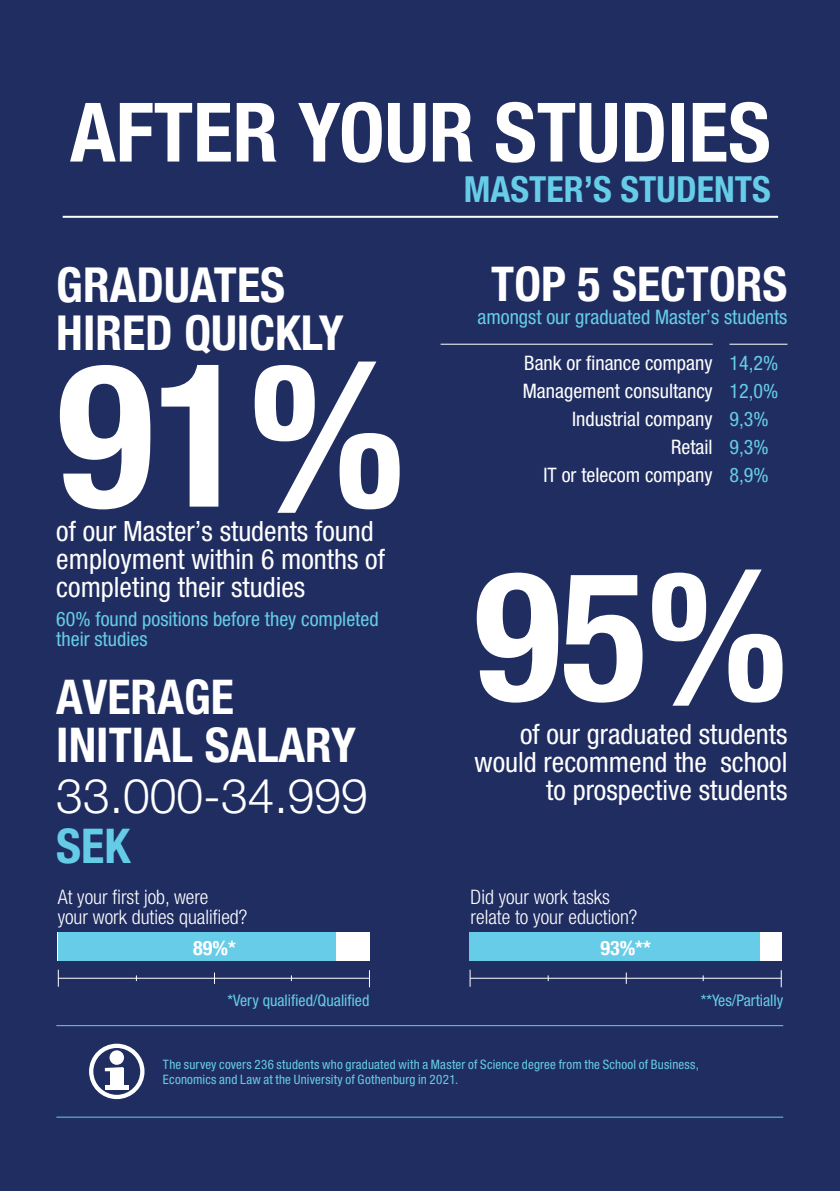
<style>
.page{position:relative;width:840px;height:1191px;background:#fff}
.page>*{position:absolute;margin:0;border:0;box-sizing:border-box;transform-origin:0 0}
.t1{font:700 condensed 200px "Helvetica Neue LT Pro";color:#fff}
.t2{font:700 condensed 180px "Helvetica Neue LT Pro";color:#fff}
.t3{font:700 condensed 82px "Helvetica Neue LT Pro";color:#fff}
.t4{font:700 condensed 48px "Helvetica Neue LT Pro";color:#fff}
.t5{font:700 condensed 48px "Helvetica Neue";color:#fff}
.t6{font:300 48px "Helvetica Neue LT Pro";color:#fff}
.t7{font:700 condensed 48px "Helvetica Neue LT Pro";color:#65cce7}
.t8{font:700 condensed 36px "Helvetica Neue LT Pro";color:#66cce7}
.t9{font:condensed 28px/28px "Helvetica Neue LT Pro";color:#fff}
.t10{font:condensed 20px/20px "Helvetica Neue LT Pro";color:#66cce7}
.t11{font:condensed 20px "Helvetica Neue LT Pro";color:#fff}
.t12{font:300 condensed 20px "Helvetica Neue LT Pro";color:#fff}
.t13{font:700 condensed 20px "Helvetica Neue";color:#fff}
.t14{font:condensed 16px "Helvetica Neue LT Pro";color:#66cce7}
.HDL_notisbröd{font:condensed 13px/15px "Helvetica Neue LT Pro";letter-spacing:.015em;color:#66cce7}
</style>
<div class="page">
<div style="left:0;top:0;width:839px;height:1191px;background:#202d61"></div>
<hr style="left:63px;top:216px;width:714px;height:2px;background:#fff">
<hr style="left:440px;top:344px;width:272px;height:1px;background:#fff">
<hr style="left:729px;top:344px;width:58px;height:1px;background:#fff">
<hr style="left:56px;top:1025px;width:726px;height:1px;background:#66cce7">
<hr style="left:56px;top:1116px;width:726px;height:1px;background:#66cce7">
<div style="left:89px;top:1043px;width:55px;height:56px;border:4px solid #fff;border-radius:50%"></div>
<svg style="left:105px;top:1067px;width:18px;height:4px"></svg>
<div style="left:110px;top:1068px;width:13px;height:21px;background:#fff"></div>
<hr style="left:105px;top:1085px;width:24px;height:4px;background:#fff">
<div style="left:109px;top:1050px;width:15px;height:14px;background:#fff;border-radius:50%"></div>
<div style="left:58px;top:932px;width:311px;height:29px;background:#fff"></div>
<div style="left:58px;top:932px;width:277px;height:29px;background:#66cce7"></div>
<hr style="left:58px;top:977px;width:312px;height:1px;background:#fff">
<svg style="left:58px;top:969px;width:1px;height:17px"></svg>
<svg style="left:369px;top:970px;width:1px;height:17px"></svg>
<div style="left:469px;top:932px;width:312px;height:29px;background:#fff"></div>
<div style="left:469px;top:932px;width:290px;height:29px;background:#66cce7"></div>
<hr style="left:470px;top:977px;width:311px;height:1px;background:#fff">
<svg style="left:469px;top:969px;width:1px;height:17px"></svg>
<svg style="left:780px;top:970px;width:1px;height:17px"></svg>
<svg style="left:625px;top:972px;width:1px;height:12px"></svg>
<p class="t3" style="left:70px;top:83px;width:701px">AFTER YOUR STUDIES</p>
<p class="t5" style="left:56px;top:245px;width:230px">GRADUATES</p>
<p class="t5" style="left:56px;top:293px;width:289px">HIRED QUICKLY</p>
<p class="t1" style="left:57px;top:316px;width:349px">91%</p>
<p class="t9" style="left:56px;top:517px;width:330px">of our Master’s students found employment within 6 months of</p>
<p class="t9" style="left:56px;top:573px;width:250px">completing their studies</p>
<p class="t10" style="left:56px;top:609px;width:323px">60% found positions before they completed their studies</p>
<p class="t4" style="left:56px;top:668px;width:179px">AVERAGE</p>
<p class="t4" style="left:56px;top:716px;width:301px">INITIAL SALARY</p>
<p class="t6" style="left:56px;top:766px;width:313px">33.000-34.999</p>
<p class="t7" style="left:56px;top:817px;width:75px">SEK</p>
<p class="t8" style="left:463px;top:167px;width:308px">MASTER’S STUDENTS</p>
<p class="t4" style="left:491px;top:255px;width:297px">TOP 5 SECTORS</p>
<p class="t10" style="left:477px;top:307px;width:311px">amongst our graduated Master’s students</p>
<p class="t11" style="left:524px;top:351px;width:190px">Bank or finance company</p>
<p class="t11" style="left:522px;top:379px;width:191px">Management consultancy</p>
<p class="t11" style="left:571px;top:407px;width:142px">Industrial company</p>
<p class="t11" style="left:670px;top:435px;width:43px">Retail</p>
<p class="t11" style="left:543px;top:463px;width:170px">IT or telecom company</p>
<p class="t10" style="left:729px;top:352px;width:50px">14,2%</p>
<p class="t10" style="left:729px;top:380px;width:50px">12,0%</p>
<p class="t10" style="left:729px;top:408px;width:41px">9,3%</p>
<p class="t10" style="left:729px;top:436px;width:41px">9,3%</p>
<p class="t10" style="left:729px;top:464px;width:41px">8,9%</p>
<p class="t2" style="left:474px;top:528px;width:314px">95%</p>
<p class="t9" style="left:474px;top:720px;width:314px;text-align:right">of our graduated students would recommend the school to prospective students</p>
<p class="t12" style="left:58px;top:885px;width:152px">At your first job, were</p>
<p class="t12" style="left:58px;top:905px;width:191px">your work duties qualified?</p>
<p class="t13" style="left:193px;top:931px;width:44px">89%*</p>
<p class="t13" style="left:600px;top:931px;width:52px">93%**</p>
<p class="t12" style="left:470px;top:885px;width:141px">Did your work tasks</p>
<p class="t12" style="left:470px;top:905px;width:168px">relate to your eduction?</p>
<p class="t14" style="left:227px;top:991px;width:143px">*Very qualified/Qualified</p>
<p class="t14" style="left:700px;top:991px;width:84px">**Yes/Partially</p>
<p class="HDL_notisbröd" style="left:163px;top:1056px;width:537px">The survey covers 236 students who graduated with a Master of Science degree from the School of Business,<br>Economics and Law at the University of Gothenburg in 2021.</p>
</div>
